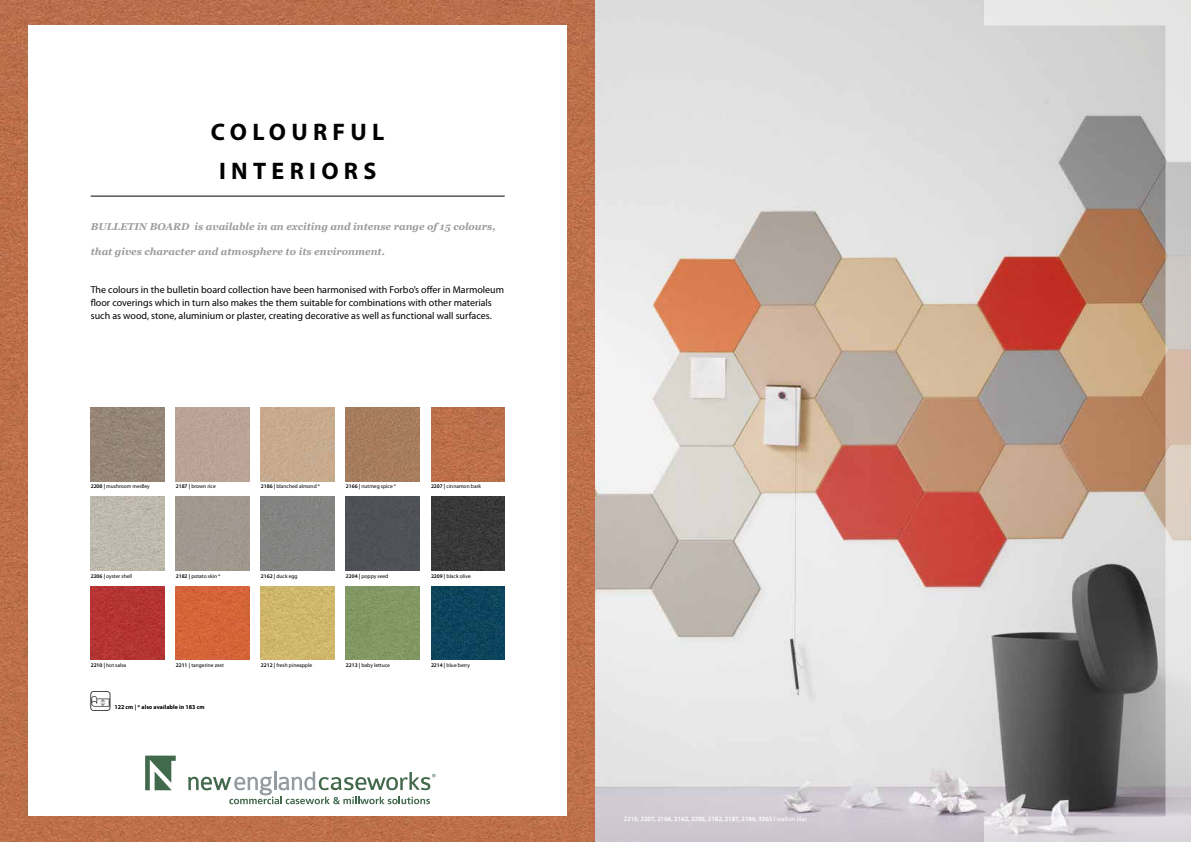
<style>
.page{position:relative;width:1191px;height:842px;background:#fff}
.page>*{position:absolute;margin:0;border:0;box-sizing:border-box;transform-origin:0 0}
.t1{font:700 24px/38.3px "Myriad Pro";letter-spacing:.22em;color:#000;text-align:center}
.t2{font:10px/12.8px "Myriad Pro";color:#000}
.t3{font:italic 700 10px "Georgia";color:#9c9c9d}
.t4{font:600 6.5px "Myriad Pro";color:#fff}
.t5{font:700 6px "Myriad Pro";color:#000}
.t6{font:5.5px "Myriad Pro";color:#000}
.s1{font-weight:600}
.s2{font-weight:400}
</style>
<div class="page">
<img style="left:0;top:0;width:984px;height:842px">
<div style="left:28px;top:26px;width:539px;height:790px;background:#fff"></div>
<div style="left:346px;top:586px;width:74px;height:74px;background:#819864"></div>
<div style="left:346px;top:497px;width:74px;height:74px;background:#4f5257"></div>
<img style="left:346px;top:408px;width:74px;height:73px">
<img style="left:431px;top:586px;width:74px;height:74px">
<img style="left:261px;top:586px;width:73px;height:74px">
<img style="left:176px;top:586px;width:73px;height:74px">
<img style="left:91px;top:586px;width:73px;height:74px">
<img style="left:431px;top:497px;width:74px;height:74px">
<div style="left:261px;top:497px;width:73px;height:74px;background:#838481"></div>
<div style="left:176px;top:497px;width:73px;height:74px;background:#a1998e"></div>
<img style="left:91px;top:497px;width:73px;height:74px">
<img style="left:431px;top:408px;width:74px;height:73px">
<div style="left:261px;top:408px;width:73px;height:73px;background:#c8aa8d"></div>
<div style="left:176px;top:408px;width:73px;height:73px;background:#bba397"></div>
<img style="left:91px;top:408px;width:73px;height:73px">
<svg style="left:984px;top:0;width:207px;height:842px;background:#b2a29a"></svg>
<hr style="left:91px;top:196px;width:414px;height:1px;background:#000">
<svg style="left:145px;top:756px;width:31px;height:34px"></svg>
<svg style="left:188px;top:772px;width:247px;height:32px"></svg>
<h1 class="t1" style="left:211px;top:112px;width:175px">COLOURFUL<br>INTERIORS</h1>
<p class="t3" style="left:91px;top:219px;width:406px">BULLETIN BOARD is available in an exciting and intense range of 15 colours,</p>
<p class="t3" style="left:91px;top:244px;width:296px">that gives character and atmosphere to its environment.</p>
<p class="t2" style="left:91px;top:284px;width:415px">The colours in the bulletin board collection have been harmonised with Forbo’s offer in Marmoleum floor coverings which in turn also makes the them suitable for combinations with other materials such as wood, stone, aluminium or plaster, creating decorative as well as functional wall surfaces.</p>
<p class="t6" style="left:91px;top:483px;width:60px"><span class="s1">2208 |</span> mushroom medley</p>
<p class="t6" style="left:176px;top:483px;width:41px"><span class="s1">2187 |</span> brown rice</p>
<p class="t6" style="left:261px;top:483px;width:61px"><span class="s1">2186 |</span> blanched almond *</p>
<p class="t6" style="left:431px;top:483px;width:52px"><span class="s1">2207 |</span> cinnamon bark</p>
<p class="t6" style="left:346px;top:483px;width:52px"><span class="s1">2166 |</span> nutmeg spice *</p>
<p class="t6" style="left:91px;top:573px;width:43px"><span class="s1">2206 |</span> oyster shell</p>
<p class="t6" style="left:176px;top:573px;width:46px"><span class="s1">2182 |</span> potato skin *</p>
<p class="t6" style="left:261px;top:573px;width:38px"><span class="s1">2162 |</span> duck egg</p>
<p class="t6" style="left:431px;top:573px;width:41px"><span class="s1">2209 |</span> black olive</p>
<p class="t6" style="left:346px;top:573px;width:44px"><span class="s1">2204 |</span> poppy seed</p>
<p class="t6" style="left:91px;top:662px;width:37px"><span class="s1">2210 |</span> hot salsa</p>
<p class="t6" style="left:176px;top:662px;width:50px"><span class="s1">2211 |</span> tangerine zest</p>
<p class="t6" style="left:261px;top:662px;width:53px"><span class="s1">2212 |</span> fresh pineapple</p>
<p class="t6" style="left:431px;top:662px;width:41px"><span class="s1">2214 |</span> blue berry</p>
<p class="t6" style="left:346px;top:662px;width:46px"><span class="s1">2213 |</span> baby lettuce</p>
<p class="t5" style="left:114px;top:703px;width:92px">122 cm | * also available in 183 cm</p>
<p class="t4" style="left:624px;top:815px;width:185px">2210, 2207, 2166, 2162, 2206, 2182, 2187, 2186, 3363 I <span class="s2">walton lilac</span></p>
</div>
